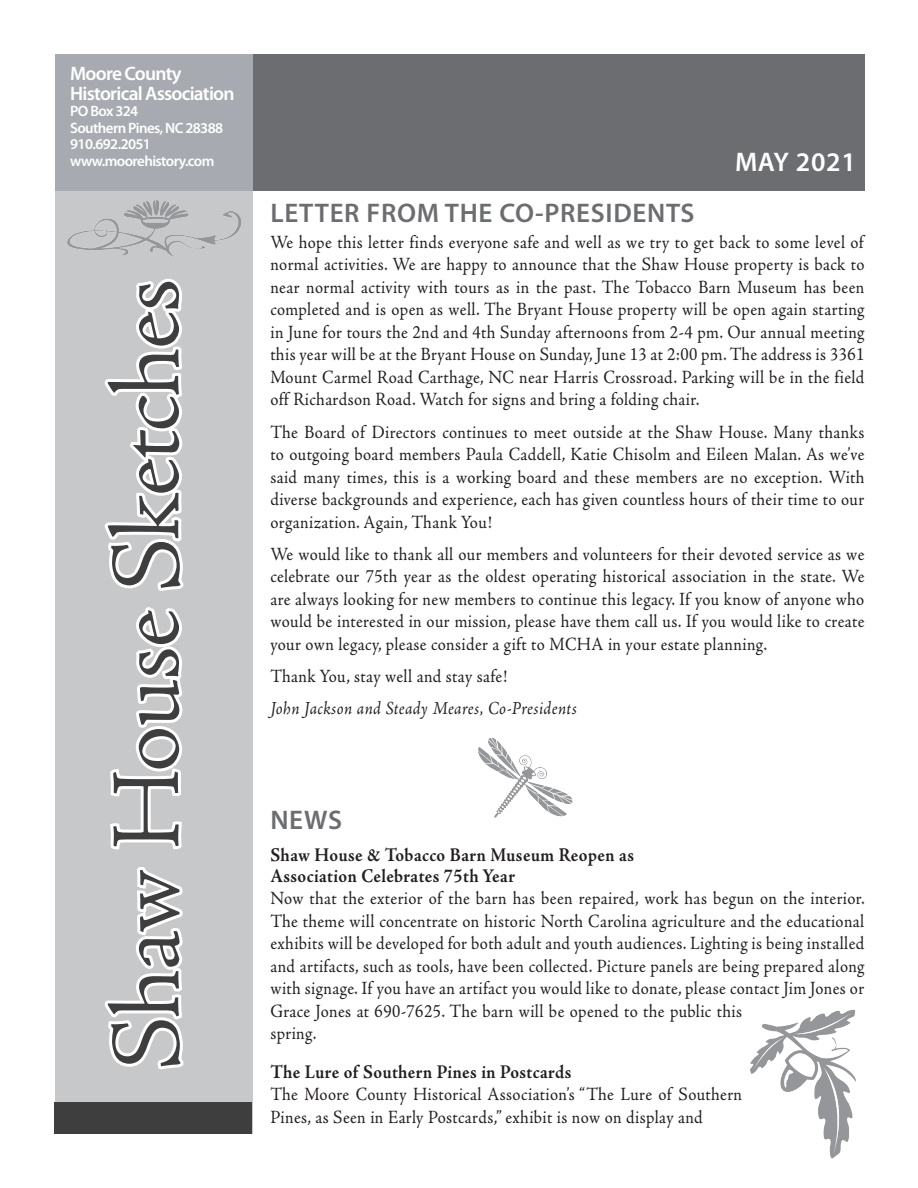
<style>
.page{position:relative;width:918px;height:1188px;background:#fff}
.page>*{position:absolute;margin:0;border:0;box-sizing:border-box;transform-origin:0 0}
.Title_Outline{font:300 99px "Adobe Jenson Pro";letter-spacing:-.025em;color:#3e3e3f}
.Body_Upcoming_Update{font:600 27px "Myriad Pro";letter-spacing:.025em;color:#6c6d70}
.Body_Upcoming_Update-2{font:600 27px "Myriad Pro";letter-spacing:.025em;color:#fff}
.Body_Title{font:700 19.5px/21px "Adobe Jenson Pro";letter-spacing:.02em;color:#231f20;scale:.9 1}
.Emphasis{font:600 19.5px/19.5px "Myriad Pro";letter-spacing:-.04em;color:#fff}
.Body{font:18.75px/22.5px "Adobe Jenson Pro";letter-spacing:.02em;color:#231f20;text-align:justify;scale:.9 1}
.Body-2{font:italic 18.75px "Adobe Jenson Pro";letter-spacing:.02em;color:#231f20;scale:.9 1}
.Emphasis-2{font:600 15px "Myriad Pro";letter-spacing:-.04em;color:#fff}
</style>
<div class="page">
<div style="left:55px;top:54px;width:810px;height:137px;background:#6c6d70"></div>
<svg style="left:55px;top:54px;width:197px;height:1048px;background:#c0c1c4"></svg>
<div style="left:55px;top:1102px;width:197px;height:32px;background:#3e3e3f"></div>
<img style="left:750px;top:1009px;width:106px;height:150px">
<svg style="left:99px;top:864px;width:88px;height:206px"></svg>
<svg style="left:107px;top:604px;width:80px;height:247px"></svg>
<svg style="left:99px;top:276px;width:88px;height:316px"></svg>
<img style="left:65px;top:200px;width:176px;height:56px">
<img style="left:479px;top:738px;width:94px;height:80px">
<p class="Emphasis" style="left:70px;top:63px;width:166px">Moore County<br>Historical Association</p>
<p class="Emphasis-2" style="left:70px;top:102px;width:70px">PO Box 324</p>
<p class="Emphasis-2" style="left:70px;top:118px;width:155px">Southern Pines, NC 28388</p>
<p class="Emphasis-2" style="left:70px;top:135px;width:82px">910.692.2051</p>
<p class="Emphasis-2" style="left:70px;top:151px;width:146px">www.moorehistory.com</p>
<p class="Title_Outline" style="left:91px;top:1070px;width:793px;rotate:-90deg">Shaw House Sketches</p>
<p class="Body_Upcoming_Update-2" style="left:735px;top:145px;width:122px">MAY 2021</p>
<p class="Body_Upcoming_Update" style="left:270px;top:196px;width:426px">LETTER FROM THE CO-PRESIDENTS</p>
<p class="Body" style="left:270px;top:231px;width:662px">We hope this letter finds everyone safe and well as we try to get back to some level of normal activities. We are happy to announce that the Shaw House property is back to near normal activity with tours as in the past. The Tobacco Barn Museum has been completed and is open as well. The Bryant House property will be open again starting in June for tours the 2nd and 4th Sunday afternoons from 2-4 pm. Our annual meeting this year will be at the Bryant House on Sunday, June 13 at 2:00 pm. The address is 3361<br>Mount Carmel Road Carthage, NC near Harris Crossroad. Parking will be in the field off Richardson Road. Watch for signs and bring a folding chair.</p>
<p class="Body" style="left:270px;top:421px;width:662px">The Board of Directors continues to meet outside at the Shaw House. Many thanks to outgoing board members Paula Caddell, Katie Chisolm and Eileen Malan. As we’ve said many times, this is a working board and these members are no exception. With diverse backgrounds and experience, each has given countless hours of their time to our organization. Again, Thank You!</p>
<p class="Body" style="left:270px;top:543px;width:662px">We would like to thank all our members and volunteers for their devoted service as we celebrate our 75th year as the oldest operating historical association in the state. We are always looking for new members to continue this legacy. If you know of anyone who would be interested in our mission, please have them call us. If you would like to create your own legacy, please consider a gift to MCHA in your estate planning.</p>
<p class="Body" style="left:270px;top:665px;width:265px">Thank You, stay well and stay safe!</p>
<p class="Body-2" style="left:270px;top:698px;width:342px">John Jackson and Steady Meares, Co-Presidents</p>
<p class="Body_Upcoming_Update" style="left:270px;top:803px;width:73px">NEWS</p>
<p class="Body_Title" style="left:270px;top:845px;width:406px">Shaw House &amp; Tobacco Barn Museum Reopen as<br>Association Celebrates 75th Year</p>
<p class="Body" style="left:270px;top:888px;width:662px;text-align:left">Now that the exterior of the barn has been repaired, work has begun on the interior.<br>The theme will concentrate on historic North Carolina agriculture and the educational exhibits will be developed for both adult and youth audiences. Lighting is being installed and artifacts, such as tools, have been collected. Picture panels are being prepared along with signage. If you have an artifact you would like to donate, please contact Jim Jones or Grace Jones at 690-7625. The barn will be opened to the public this<br>spring.</p>
<p class="Body_Title" style="left:270px;top:1061px;width:336px">The Lure of Southern Pines in Postcards</p>
<p class="Body" style="left:270px;top:1083px;width:526px">The Moore County Historical Association’s “The Lure of Southern<br>Pines, as Seen in Early Postcards,” exhibit is now on display and</p>
</div>
